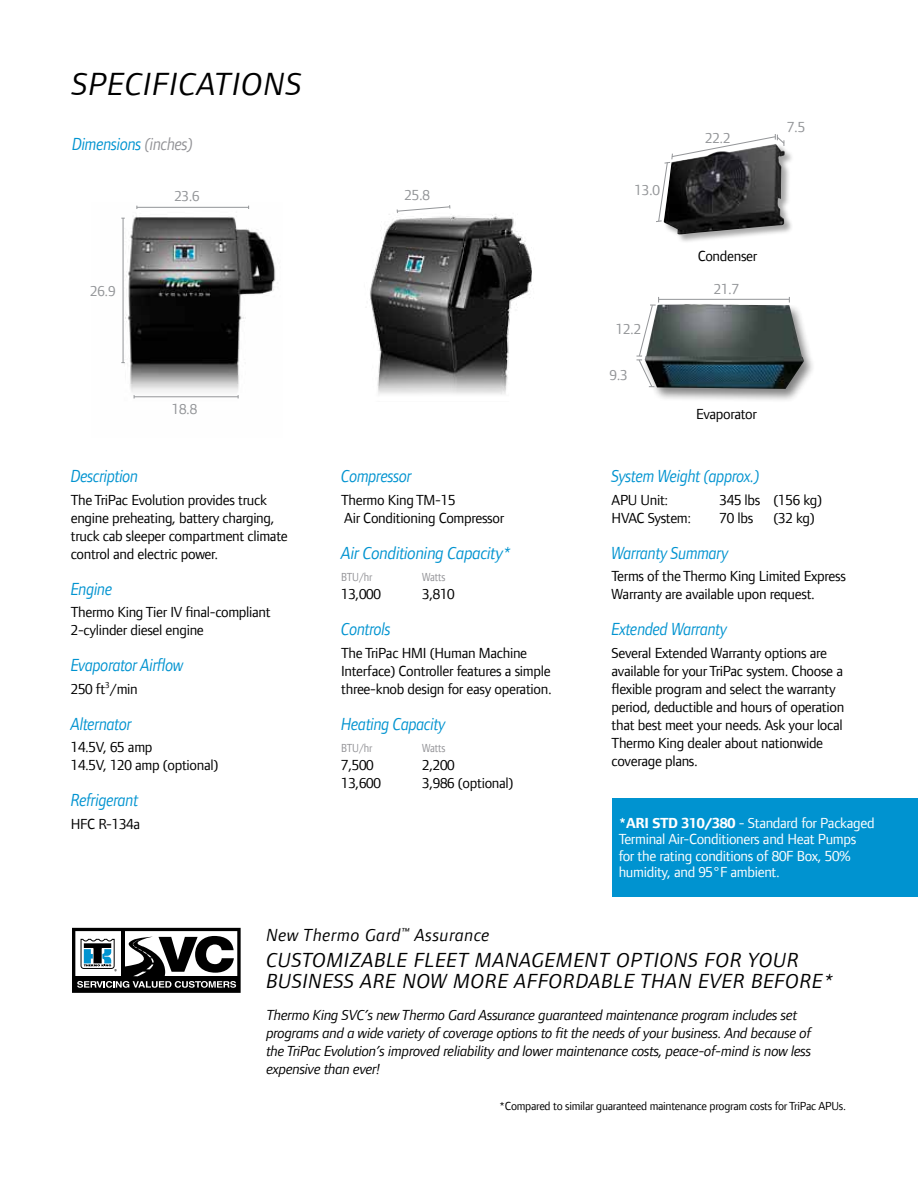
<style>
.page{position:relative;width:918px;height:1188px;background:#fff}
.page>*{position:absolute;margin:0;border:0;box-sizing:border-box;transform-origin:0 0}
.t1{font:italic 33px "Foundry Form Sans";letter-spacing:.03em;color:#000}
.t2{font:italic 21px "Foundry Form Sans";letter-spacing:.03em;color:#000}
.t3{font:italic 18px "Foundry Form Sans";letter-spacing:-.02em;color:#0093d0;scale:.9 1}
.t4{font:italic 18px "Foundry Form Sans";letter-spacing:-.02em;color:#0093d0;scale:.95 1}
.t5{font:italic 18px "Foundry Form Sans";letter-spacing:.03em;color:#000}
.t6{font:15px/18px "Foundry Form Sans";letter-spacing:-.02em;color:#000}
.t7{font:italic 15px/18px "Foundry Form Sans";letter-spacing:-.02em;color:#000}
.t8{font:15px/16.5px "Foundry Form Sans";letter-spacing:-.02em;color:#fff}
.t9{font:15px "Foundry Form Sans";letter-spacing:-.02em;color:#939598}
.t10{font:12px "Foundry Form Sans";letter-spacing:-.02em;color:#000}
.t11{font:12px "Foundry Form Sans";letter-spacing:-.02em;color:#919195;scale:.9 1}
.s1{color:#919195}
.s2{font-weight:700}
</style>
<div class="page">
<img style="left:121px;top:205px;width:157px;height:194px">
<img style="left:370px;top:214px;width:162px;height:181px">
<div style="left:612px;top:799px;width:306px;height:98px;background:#0093d0"></div>
<div style="left:663px;top:143px;width:131px;height:101px;background:#000;opacity:.35"></div>
<img style="left:664px;top:222px;width:121px;height:13px">
<hr style="left:137px;top:207px;width:112px;height:1px;background:#939598">
<hr style="left:134px;top:396px;width:104px;height:1px;background:#939598">
<svg style="left:396px;top:205px;width:55px;height:8px"></svg>
<hr style="left:123px;top:218px;width:1px;height:145px;background:#939598">
<svg style="left:656px;top:134px;width:129px;height:88px"></svg>
<div style="left:642px;top:302px;width:174px;height:101px;background:#000;opacity:.49"></div>
<img style="left:645px;top:304px;width:159px;height:85px">
<hr style="left:659px;top:299px;width:130px;height:1px;background:#939598">
<svg style="left:637px;top:297px;width:22px;height:90px"></svg>
<svg style="left:72px;top:928px;width:169px;height:65px"></svg>
<h1 class="t1" style="left:72px;top:66px;width:231px">Specificati ons</h1>
<p class="t3" style="left:72px;top:134px;width:136px">Dimensions <span class="s1">(inches)</span></p>
<p class="t9" style="left:705px;top:129px;width:27px">22.2</p>
<p class="t9" style="left:787px;top:119px;width:20px">7.5</p>
<p class="t9" style="left:174px;top:187px;width:27px">23.6</p>
<p class="t9" style="left:405px;top:187px;width:27px">25.8</p>
<p class="t9" style="left:635px;top:182px;width:27px">13.0</p>
<p class="t6" style="left:698px;top:247px;width:61px">Condenser</p>
<p class="t9" style="left:90px;top:282px;width:27px">26.9</p>
<p class="t9" style="left:714px;top:280px;width:27px">21.7</p>
<p class="t9" style="left:616px;top:320px;width:27px">12.2</p>
<p class="t9" style="left:610px;top:367px;width:20px">9.3</p>
<p class="t9" style="left:172px;top:400px;width:27px">18.8</p>
<p class="t6" style="left:696px;top:405px;width:62px">Evaporator</p>
<p class="t3" style="left:71px;top:466px;width:77px">Description</p>
<p class="t6" style="left:71px;top:490px;width:218px">The TriPac Evolution provides truck engine preheating, battery charging, truck cab sleeper compartment climate control and electric power.</p>
<p class="t3" style="left:71px;top:578px;width:48px">Engine</p>
<p class="t6" style="left:71px;top:603px;width:201px">Thermo King Tier IV final-compliant<br>2-cylinder diesel engine</p>
<p class="t3" style="left:71px;top:655px;width:127px">Evaporator Airflow</p>
<p class="t6" style="left:71px;top:679px;width:68px">250 ft<sup>3</sup>/min</p>
<p class="t3" style="left:71px;top:713px;width:69px">Alternator</p>
<p class="t6" style="left:71px;top:738px;width:149px">14.5V, 65 amp<br>14.5V, 120 amp (optional)</p>
<p class="t3" style="left:71px;top:790px;width:76px">Refrigerant</p>
<p class="t6" style="left:71px;top:814px;width:71px">HFC R-134a</p>
<p class="t3" style="left:341px;top:466px;width:80px">Compressor</p>
<p class="t6" style="left:341px;top:490px;width:165px">Thermo King TM-15<br>Air Conditioning Compressor</p>
<p class="t4" style="left:341px;top:542px;width:181px">Air Conditioning Capacity*</p>
<p class="t11" style="left:341px;top:570px;width:36px">BTU/hr</p>
<p class="t11" style="left:422px;top:570px;width:27px">Watts</p>
<p class="t6" style="left:341px;top:585px;width:41px">13,000</p>
<p class="t6" style="left:422px;top:585px;width:34px">3,810</p>
<p class="t3" style="left:341px;top:619px;width:57px">Controls</p>
<p class="t6" style="left:341px;top:643px;width:212px">The TriPac HMI (Human Machine<br>Interface) Controller features a simple three-knob design for easy operation.</p>
<p class="t3" style="left:341px;top:713px;width:119px">Heating Capacity</p>
<p class="t11" style="left:341px;top:741px;width:36px">BTU/hr</p>
<p class="t11" style="left:422px;top:741px;width:27px">Watts</p>
<p class="t6" style="left:341px;top:756px;width:34px">7,500</p>
<p class="t6" style="left:422px;top:756px;width:34px">2,200</p>
<p class="t6" style="left:341px;top:774px;width:41px">13,600</p>
<p class="t6" style="left:422px;top:774px;width:93px">3,986 (optional)</p>
<p class="t3" style="left:612px;top:466px;width:166px">System Weight (approx.)</p>
<p class="t6" style="left:612px;top:490px;width:58px">APU Unit:</p>
<p class="t6" style="left:720px;top:490px;width:104px">345 lbs (156 kg)</p>
<p class="t6" style="left:612px;top:508px;width:81px">HVAC System:</p>
<p class="t6" style="left:720px;top:508px;width:35px">70 lbs</p>
<p class="t6" style="left:774px;top:508px;width:43px">(32 kg)</p>
<p class="t3" style="left:612px;top:542px;width:133px">Warranty Summary</p>
<p class="t6" style="left:612px;top:567px;width:236px">Terms of the Thermo King Limited Express<br>Warranty are available upon request.</p>
<p class="t3" style="left:612px;top:619px;width:132px">Extended Warranty</p>
<p class="t6" style="left:612px;top:643px;width:234px">Several Extended Warranty options are available for your TriPac system. Choose a flexible program and select the warranty period, deductible and hours of operation that best meet your needs. Ask your local Thermo King dealer about nationwide coverage plans.</p>
<p class="t8" style="left:619px;top:814px;width:257px"><span class="s2">*ARI STD 310/380</span> - Standard for Packaged Terminal Air-Conditioners and Heat Pumps for the rating conditions of 80F Box, 50% humidity, and 95°F ambient.</p>
<p class="t5" style="left:266px;top:925px;width:225px">New Thermo Gard<sup>™</sup> Assurance</p>
<h2 class="t2" style="left:266px;top:948px;width:182px">Customizable fleet</h2>
<h2 class="t2" style="left:475px;top:948px;width:325px">management options for your</h2>
<h2 class="t2" style="left:266px;top:970px;width:153px">business ARE NOW</h2>
<h2 class="t2" style="left:453px;top:970px;width:16px">MOR</h2>
<h2 class="t2" style="left:498px;top:970px;width:43px">E AFFORD</h2>
<h2 class="t2" style="left:589px;top:970px;width:64px">ABLE tha</h2>
<h2 class="t2" style="left:678px;top:970px;width:157px">n ever before*</h2>
<p class="t7" style="left:266px;top:1006px;width:547px">Thermo King SVC’s new Thermo Gard Assurance guaranteed maintenance program includes set programs and a wide variety of coverage options to fit the needs of your business. And because of the TriPac Evolution’s improved reliability and lower maintenance costs, peace-of-mind is now less expensive than ever!</p>
<p class="t10" style="left:499px;top:1099px;width:348px">*Compared to similar guaranteed maintenance program costs for TriPac APUs.</p>
</div>
